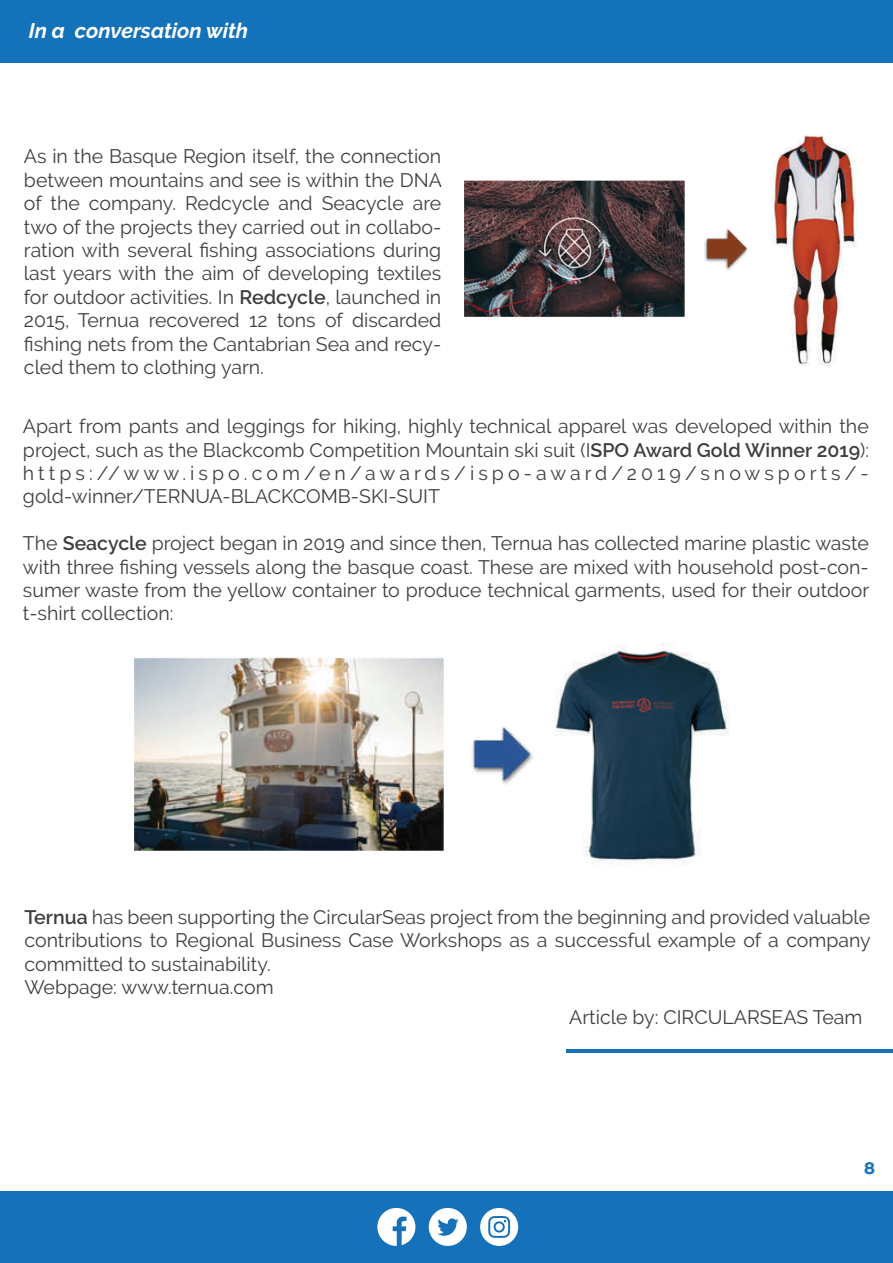
<style>
.page{position:relative;width:893px;height:1263px;background:#fff}
.page>*{position:absolute;margin:0;border:0;box-sizing:border-box;transform-origin:0 0}
.t1{font:italic 700 21px "Raleway";color:#fff}
.t2{font:19.5px/23.4px "Raleway";color:#3e3e3f;text-align:justify}
.t3{font:700 16.5px "Montserrat";color:#1672ba}
.s1{font-weight:600}
</style>
<div class="page">
<div style="left:0;top:1191px;width:893px;height:72px;background:#1571b9"></div>
<svg style="left:377px;top:1208px;width:38px;height:38px"></svg>
<svg style="left:429px;top:1208px;width:38px;height:38px"></svg>
<svg style="left:480px;top:1208px;width:38px;height:38px"></svg>
<div style="left:0;top:0;width:893px;height:63px;background:#1472ba"></div>
<img style="left:464px;top:134px;width:393px;height:232px">
<img style="left:135px;top:643px;width:594px;height:221px">
<hr style="left:567px;top:1049px;width:326px;height:4px;background:#1472ba">
<p class="t1" style="left:29px;top:19px;width:221px">In a conversation with</p>
<p class="t2" style="left:24px;top:145px;width:419px">As in the Basque Region itself, the connection between mountains and see is within the DNA of the company. Redcycle and Seacycle are two of the projects they carried out in collabo&shy;ration with several fishing associations during last years with the aim of developing textiles for outdoor activities. In <span class="s1">Redcycle</span>, launched in 2015, Ternua recovered 12 tons of discarded fishing nets from the Cantabrian Sea and recy&shy;cled them to clothing yarn.</p>
<p class="t2" style="left:23px;top:414px;width:848px">Apart from pants and leggings for hiking, highly technical apparel was developed within the project, such as the Blackcomb Competition Mountain ski suit (I<span class="s1">SPO Award Gold Winner 2019</span>): https://www.ispo.com/en/awards/ispo-award/2019/snowsports/- gold-winner/TERNUA-BLACKCOMB-SKI-SUIT</p>
<p class="t2" style="left:23px;top:531px;width:848px">The <span class="s1">Seacycle</span> project began in 2019 and since then, Ternua has collected marine plastic waste with three fishing vessels along the basque coast. These are mixed with household post-con&shy;sumer waste from the yellow container to produce technical garments, used for their outdoor t-shirt collection:</p>
<p class="t2" style="left:24px;top:905px;width:848px;text-align:left"><span class="s1">Ternua</span> has been supporting the CircularSeas project from the beginning and provided valuable contributions to Regional Business Case Workshops as a successful example of a company committed to sustainability.<br>Webpage: www.ternua.com</p>
<p class="t2" style="left:569px;top:1005px;width:295px">Article by: CIRCULARSEAS Team</p>
<p class="t3" style="left:864px;top:1156px;width:12px">8</p>
</div>
